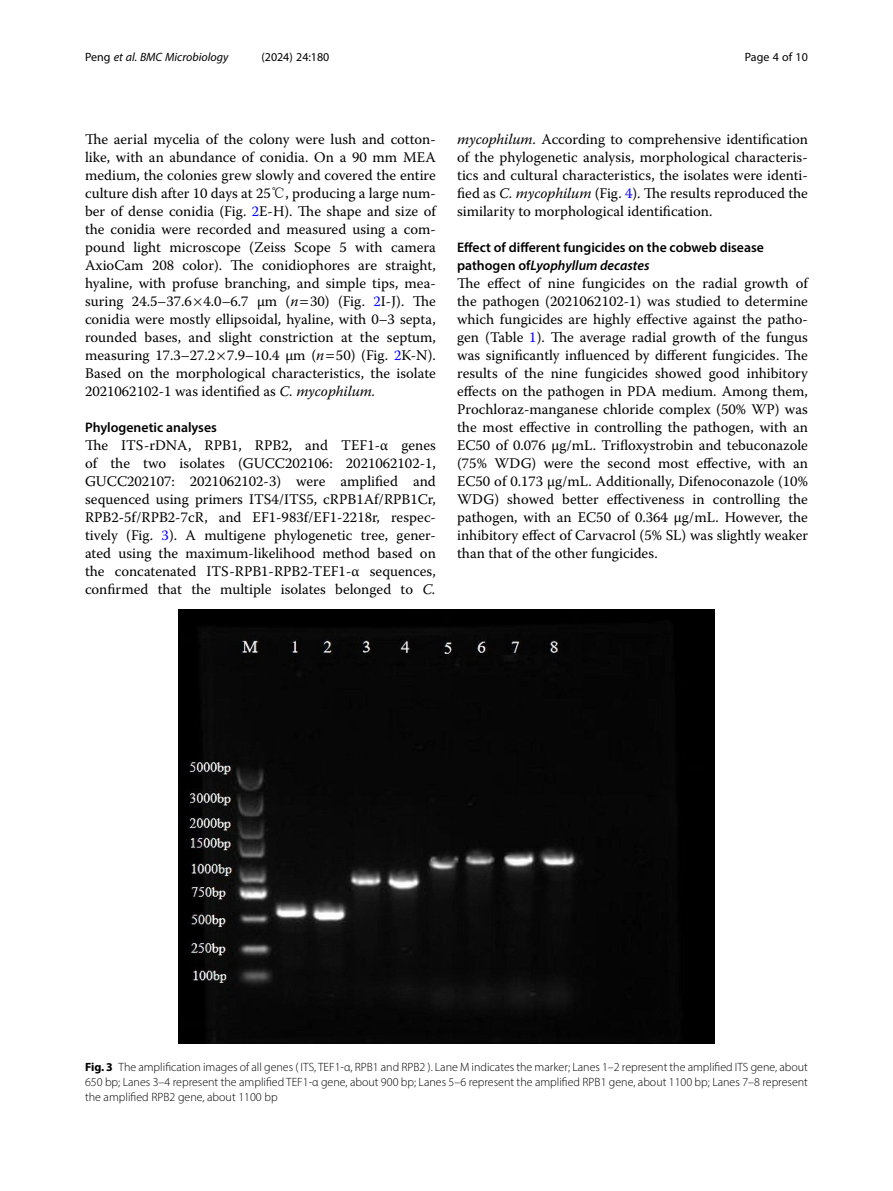
<style>
.page{position:relative;width:893px;height:1191px;background:#fff}
.page>*{position:absolute;margin:0;border:0;box-sizing:border-box;transform-origin:0 0}
.Body_Text{font:14.7px/18px "Warnock Pro";color:#000;text-align:justify}
.Head_2{font:600 13.8px/18px "Myriad Pro";color:#000}
.Figure_Caption{font:300 12px/15px "Myriad Pro";color:#000;text-align:justify}
.t1{font:italic 12px "Myriad Pro";color:#000}
.t2{font:12px "Myriad Pro";color:#000}
.s1{font-style:normal}
.s2{font-family:"Sim Sun"}
.s3{color:#00f}
.s4{font-style:italic}
.s5{font-weight:700}
</style>
<div class="page">
<img style="left:178px;top:610px;width:536px;height:434px">
<p class="t1" style="left:85px;top:50px;width:145px"><span class="s1">Peng</span> et al. BMC Microbiology</p>
<p class="t2" style="left:261px;top:50px;width:70px">(2024) 24:180</p>
<p class="t2" style="left:745px;top:50px;width:65px">Page 4 of 10</p>
<p class="Body_Text" style="left:85px;top:130px;width:352px">The aerial mycelia of the colony were lush and cotton&shy;like, with an abundance of conidia. On a 90 mm MEA medium, the colonies grew slowly and covered the entire culture dish after 10 days at 25<span class="s2">℃</span>, producing a large num&shy;ber of dense conidia (Fig. <span class="s3">2</span>E-H). The shape and size of the conidia were recorded and measured using a com&shy;pound light microscope (Zeiss Scope 5 with camera AxioCam 208 color). The conidiophores are straight, hyaline, with profuse branching, and simple tips, mea&shy;suring 24.5–37.6 4.0–6.7 μm (<span class="s4">n</span> 30) (Fig. <span class="s3">2</span>I-J). The conidia were mostly ellipsoidal, hyaline, with 0–3 septa, rounded bases, and slight constriction at the septum, measuring 17.3–27.2 7.9–10.4 μm (<span class="s4">n</span> 50) (Fig. <span class="s3">2</span>K-N).<br>Based on the morphological characteristics, the isolate 2021062102-1 was identified as <span class="s4">C. mycophilum.</span></p>
<p class="Head_2" style="left:85px;top:418px;width:133px">Phylogenetic analyses</p>
<p class="Body_Text" style="left:85px;top:436px;width:352px">The ITS-rDNA, RPB1, RPB2, and TEF1-α genes of the two isolates (GUCC202106: 2021062102-1, GUCC202107: 2021062102-3) were amplified and sequenced using primers ITS4/ITS5, cRPB1Af/RPB1Cr, RPB2-5f/RPB2-7cR, and EF1-983f/EF1-2218r, respec&shy;tively (Fig. <span class="s3">3</span>). A multigene phylogenetic tree, gener&shy;ated using the maximum-likelihood method based on the concatenated ITS-RPB1-RPB2-TEF1-α sequences, confirmed that the multiple isolates belonged to <span class="s4">C.</span></p>
<p class="Body_Text" style="left:457px;top:130px;width:352px"><span class="s4">mycophilum</span>. According to comprehensive identification of the phylogenetic analysis, morphological characteris&shy;tics and cultural characteristics, the isolates were identi&shy;fied as <span class="s4">C. mycophilum</span> (Fig. <span class="s3">4</span>). The results reproduced the similarity to morphological identification.</p>
<p class="Head_2" style="left:457px;top:238px;width:308px">Effect of different fungicides on the cobweb disease pathogen of<span class="s4">Lyophyllum decastes</span></p>
<p class="Body_Text" style="left:457px;top:274px;width:352px">The effect of nine fungicides on the radial growth of the pathogen (2021062102-1) was studied to determine which fungicides are highly effective against the patho&shy;gen (Table <span class="s3">1</span>). The average radial growth of the fungus was significantly influenced by different fungicides. The results of the nine fungicides showed good inhibitory effects on the pathogen in PDA medium. Among them, Prochloraz-manganese chloride complex (50% WP) was the most effective in controlling the pathogen, with an EC50 of 0.076 µg/mL. Trifloxystrobin and tebuconazole (75% WDG) were the second most effective, with an EC50 of 0.173 µg/mL. Additionally, Difenoconazole (10% WDG) showed better effectiveness in controlling the pathogen, with an EC50 of 0.364 µg/mL. However, the inhibitory effect of Carvacrol (5% SL) was slightly weaker than that of the other fungicides.</p>
<p class="Figure_Caption" style="left:85px;top:1059px;width:724px"><span class="s5">Fig. 3</span> The amplification images of all genes ( ITS, TEF1-α, RPB1 and RPB2 ). Lane M indicates the marker; Lanes 1–2 represent the amplified ITS gene, about 650 bp; Lanes 3–4 represent the amplified TEF1-α gene, about 900 bp; Lanes 5–6 represent the amplified RPB1 gene, about 1100 bp; Lanes 7–8 represent the amplified RPB2 gene, about 1100 bp</p>
</div>
